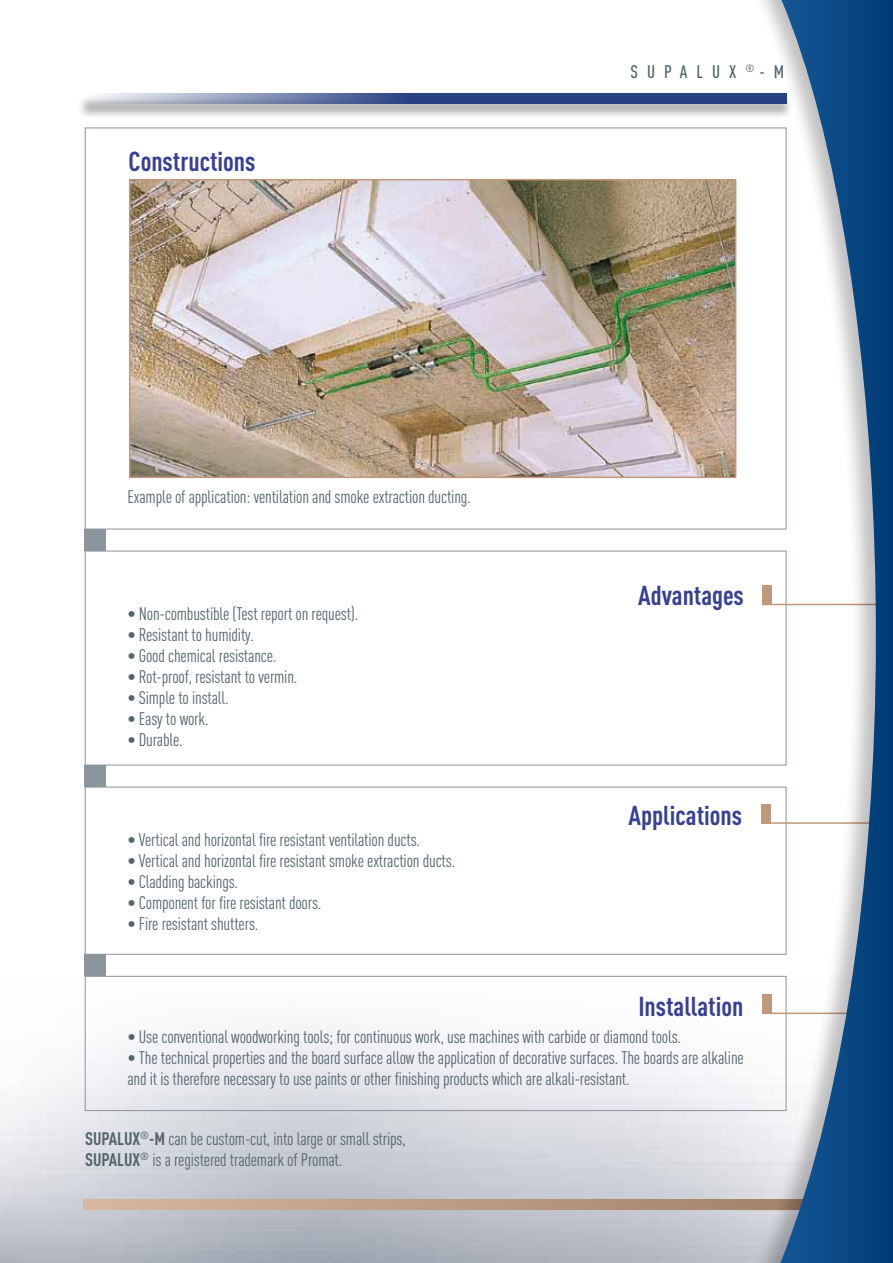
<style>
.page{position:relative;width:893px;height:1263px;background:#fff}
.page>*{position:absolute;margin:0;border:0;box-sizing:border-box;transform-origin:0 0}
.t1{font:700 27px "DIN Cond";color:#384093}
.t2{font:18px/21px "DIN Cond";letter-spacing:-.01em;color:#52646d}
.t3{font:500 18px "DIN Cond";letter-spacing:.5em;color:#52646d}
.s1{font-weight:700}
</style>
<div class="page">
<svg style="left:84px;top:1199px;width:664px;height:11px;background:#be9e85"></svg>
<div style="left:85px;top:787px;width:701px;height:168px;border:1px solid #8a959c"></div>
<div style="left:85px;top:976px;width:701px;height:135px;border:1px solid #8a959c"></div>
<div style="left:85px;top:551px;width:701px;height:214px;border:1px solid #8a959c"></div>
<div style="left:77px;top:95px;width:716px;height:25px;background:#000;opacity:.3"></div>
<svg style="left:85px;top:94px;width:663px;height:10px;background:#576a9b"></svg>
<div style="left:85px;top:765px;width:21px;height:22px;background:#8a959c"></div>
<div style="left:85px;top:529px;width:21px;height:22px;background:#8a959c"></div>
<div style="left:85px;top:955px;width:21px;height:21px;background:#8a959c"></div>
<div style="left:748px;top:0;width:145px;height:1263px;background:#000;opacity:.25"></div>
<svg style="left:780px;top:0;width:113px;height:1263px"></svg>
<img style="left:132px;top:182px;width:601px;height:293px">
<div style="left:129px;top:179px;width:607px;height:299px;border:2px solid #c0987c"></div>
<h1 class="t1" style="left:129px;top:145px;width:128px">Constructions</h1>
<p class="t2" style="left:127px;top:486px;width:345px">Example of application: ventilation and smoke extraction ducting.</p>
<p class="t2" style="left:127px;top:603px;width:232px">• Non-combustible (Test report on request).</p>
<p class="t2" style="left:127px;top:624px;width:128px">• Resistant to humidity.</p>
<p class="t2" style="left:127px;top:645px;width:151px">• Good chemical resistance.</p>
<p class="t2" style="left:127px;top:666px;width:172px">• Rot-proof, resistant to vermin.</p>
<p class="t2" style="left:127px;top:687px;width:103px">• Simple to install.</p>
<p class="t2" style="left:127px;top:708px;width:83px">• Easy to work.</p>
<p class="t2" style="left:127px;top:729px;width:57px">• Durable.</p>
<p class="t2" style="left:127px;top:828px;width:294px">• Vertical and horizontal fire resistant ventilation ducts.</p>
<p class="t2" style="left:127px;top:849px;width:329px">• Vertical and horizontal fire resistant smoke extraction ducts.</p>
<p class="t2" style="left:127px;top:870px;width:112px">• Cladding backings.</p>
<p class="t2" style="left:127px;top:892px;width:196px">• Component for fire resistant doors.</p>
<p class="t2" style="left:127px;top:913px;width:133px">• Fire resistant shutters.</p>
<p class="t3" style="left:630px;top:61px;width:155px">SUPALUX <sup>®</sup>-M</p>
<h1 class="t1" style="left:638px;top:579px;width:107px">Advantages</h1>
<h1 class="t1" style="left:629px;top:799px;width:115px">Applications</h1>
<h1 class="t1" style="left:638px;top:990px;width:106px">Installation</h1>
<p class="t2" style="left:127px;top:1026px;width:555px">• Use conventional woodworking tools; for continuous work, use machines with carbide or diamond tools.</p>
<p class="t2" style="left:127px;top:1047px;width:618px">• The technical properties and the board surface allow the application of decorative surfaces. The boards are alkaline and it is therefore necessary to use paints or other finishing products which are alkali-resistant.</p>
<p class="t2" style="left:85px;top:1127px;width:322px"><span class="s1">SUPALUX</span><sup>®</sup><span class="s1">-M</span> can be custom-cut, into large or small strips,<br><span class="s1">SUPALUX</span><sup>®</sup> is a registered trademark of Promat.</p>
</div>
